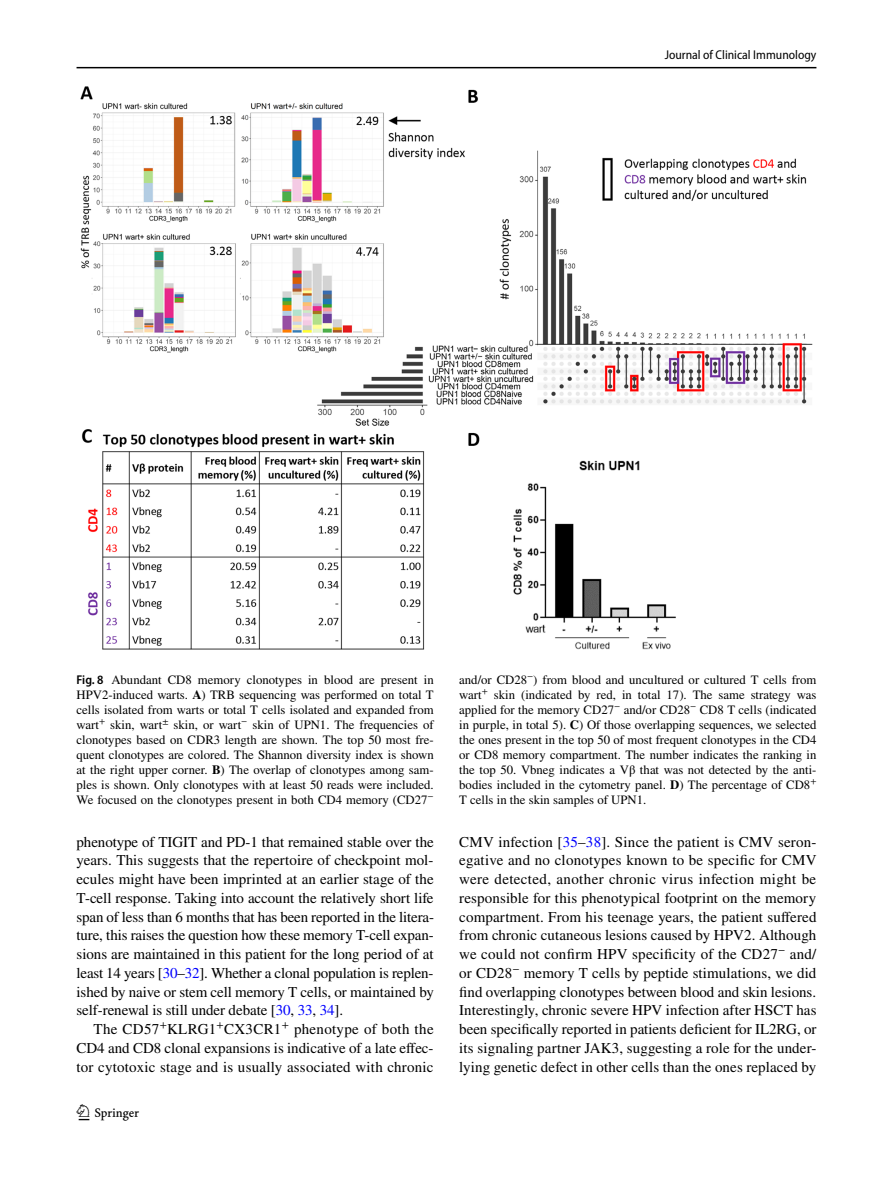
<style>
.page{position:relative;width:893px;height:1187px;background:#fff}
.page>*{position:absolute;margin:0;border:0;box-sizing:border-box;transform-origin:0 0}
.t1{font:22.5px "Springnew Regular 2";color:#000}
.t2{font:15px/18.8px "STIX";letter-spacing:.005em;color:#000;text-align:justify}
.t3{font:12.75px/15px "STIX";color:#000;text-align:justify}
.t4{font:semi-condensed 12.75px "Myriad Pro";color:#000}
.s1{font-family:"Myriad Pro";font-weight:600;font-stretch:semi-condensed}
.s2{font-weight:700}
.s3{color:#00f}
</style>
<div class="page">
<hr style="left:77px;top:67px;width:739px;height:1px;background:#000">
<img style="left:81px;top:87px;width:731px;height:562px">
<p class="t4" style="left:665px;top:48px;width:153px">Journal of Clinical Immunology</p>
<p class="t3" style="left:77px;top:673px;width:359px"><span class="s1">Fig. 8</span> Abundant CD8 memory clonotypes in blood are present in HPV2-induced warts. <span class="s2">A</span>) TRB sequencing was performed on total T cells isolated from warts or total T cells isolated and expanded from wart<sup>+</sup> skin, wart<sup>±</sup> skin, or wart<sup>−</sup> skin of UPN1. The frequencies of clonotypes based on CDR3 length are shown. The top 50 most fre&shy;quent clonotypes are colored. The Shannon diversity index is shown at the right upper corner. <span class="s2">B</span>) The overlap of clonotypes among sam&shy;ples is shown. Only clonotypes with at least 50 reads were included.<br>We focused on the clonotypes present in both CD4 memory (CD27<sup>−</sup></p>
<p class="t3" style="left:459px;top:673px;width:359px">and/or CD28<sup>−</sup>) from blood and uncultured or cultured T cells from wart<sup>+</sup> skin (indicated by red, in total 17). The same strategy was applied for the memory CD27<sup>−</sup> and/or CD28<sup>−</sup> CD8 T cells (indicated in purple, in total 5). <span class="s2">C</span>) Of those overlapping sequences, we selected the ones present in the top 50 of most frequent clonotypes in the CD4 or CD8 memory compartment. The number indicates the ranking in the top 50. Vbneg indicates a Vβ that was not detected by the anti&shy;bodies included in the cytometry panel. <span class="s2">D</span>) The percentage of CD8<sup>+ </sup>T cells in the skin samples of UPN1.</p>
<p class="t2" style="left:77px;top:833px;width:359px">phenotype of TIGIT and PD-1 that remained stable over the years. This suggests that the repertoire of checkpoint mol&shy;ecules might have been imprinted at an earlier stage of the T-cell response. Taking into account the relatively short life span of less than 6 months that has been reported in the litera&shy;ture, this raises the question how these memory T-cell expan&shy;sions are maintained in this patient for the long period of at least 14 years [<span class="s3">30</span>–<span class="s3">32</span>]. Whether a clonal population is replen&shy;ished by naive or stem cell memory T cells, or maintained by self-renewal is still under debate [<span class="s3">30</span>, <span class="s3">33</span>, <span class="s3">34</span>].</p>
<p class="t2" style="left:77px;top:1020px;width:359px;text-indent:17px">The CD57<sup>+</sup>KLRG1<sup>+</sup>CX3CR1<sup>+</sup> phenotype of both the CD4 and CD8 clonal expansions is indicative of a late effec&shy;tor cytotoxic stage and is usually associated with chronic</p>
<h1 class="t1" style="left:79px;top:1104px;width:62px">1 3</h1>
<p class="t2" style="left:459px;top:833px;width:359px">CMV infection [<span class="s3">35</span>–<span class="s3">38</span>]. Since the patient is CMV seron&shy;egative and no clonotypes known to be specific for CMV were detected, another chronic virus infection might be responsible for this phenotypical footprint on the memory compartment. From his teenage years, the patient suffered from chronic cutaneous lesions caused by HPV2. Although we could not confirm HPV specificity of the CD27<sup>−</sup> and/ or CD28<sup>−</sup> memory T cells by peptide stimulations, we did find overlapping clonotypes between blood and skin lesions.<br>Interestingly, chronic severe HPV infection after HSCT has been specifically reported in patients deficient for IL2RG, or its signaling partner JAK3, suggesting a role for the under&shy;lying genetic defect in other cells than the ones replaced by</p>
</div>
